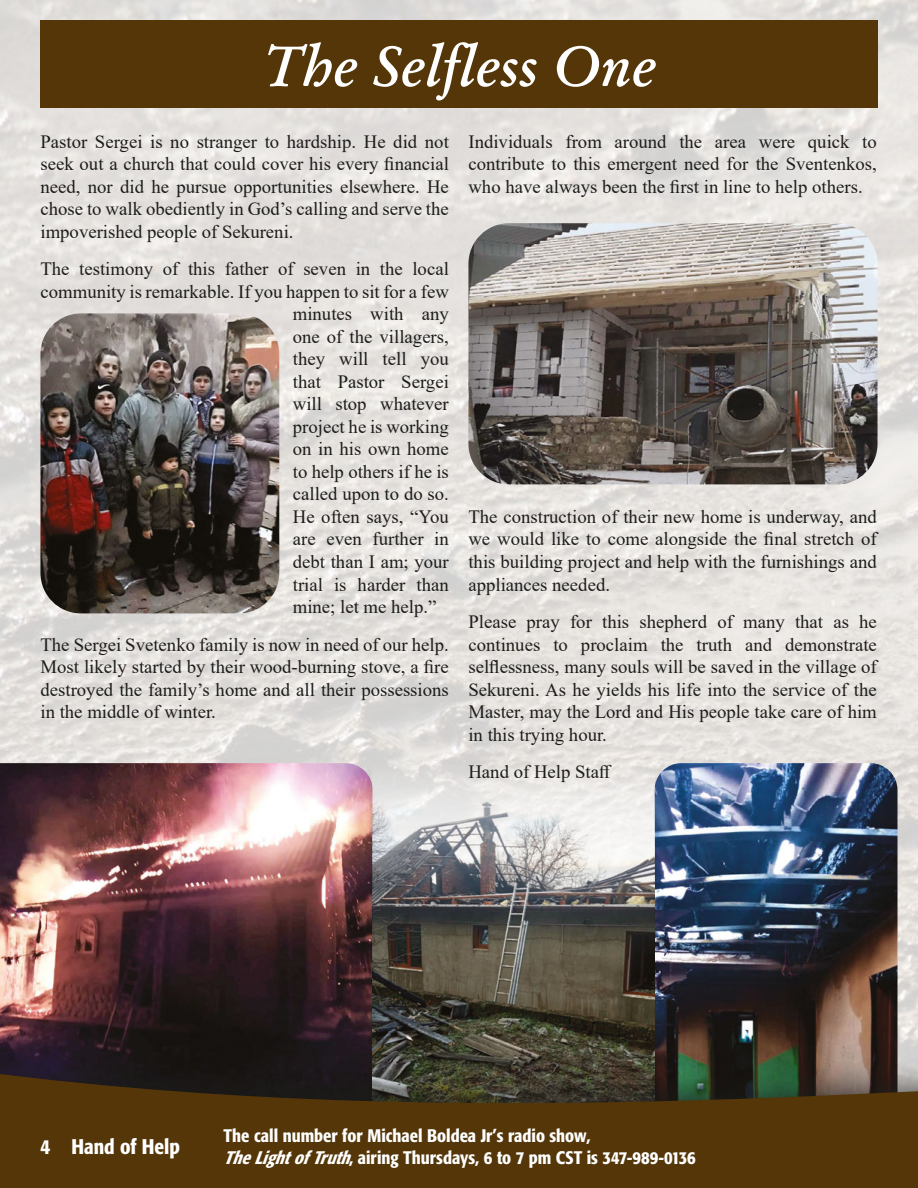
<style>
.page{position:relative;width:918px;height:1188px;background:#fff}
.page>*{position:absolute;margin:0;border:0;box-sizing:border-box;transform-origin:0 0}
.t1{font:italic 600 57px "Garamond";color:#fff}
.t2{font:500 condensed 21px "Formata";color:#fff}
.t3{font:18.75px/22.5px "Times New Roman";color:#1d1d1b;text-align:justify}
.t4{font:500 condensed 18px/21.6px "Formata";color:#fff}
.s1{font-style:italic}
</style>
<div class="page">
<img style="left:0;top:0;width:918px;height:1039px">
<img style="left:468px;top:223px;width:409px;height:261px">
<img style="left:0;top:763px;width:897px;height:276px">
<img style="left:40px;top:313px;width:239px;height:300px">
<div style="left:40px;top:20px;width:837px;height:88px;background:#543608"></div>
<div style="left:0;top:1039px;width:918px;height:149px;background:#1d1d1b;opacity:.8"></div>
<svg style="left:0;top:1072px;width:918px;height:116px;background:#4d350f"></svg>
<h1 class="t1" style="left:262px;top:28px;width:395px">The Selfless One</h1>
<p class="t3" style="left:40px;top:130px;width:410px">Pastor Sergei is no stranger to hardship. He did not seek out a church that could cover his every financial need, nor did he pursue opportunities elsewhere. He chose to walk obediently in God’s calling and serve the impoverished people of Sekureni.</p>
<p class="t3" style="left:40px;top:257px;width:410px">The testimony of this father of seven in the local</p>
<p class="t3" style="left:40px;top:280px;width:410px">community is remarkable. If you happen to sit for a few</p>
<p class="t3" style="left:293px;top:302px;width:158px">minutes with any</p>
<p class="t3" style="left:293px;top:325px;width:158px">one of the villagers,</p>
<p class="t3" style="left:293px;top:347px;width:158px">they will tell you</p>
<p class="t3" style="left:293px;top:370px;width:158px">that Pastor Sergei</p>
<p class="t3" style="left:293px;top:392px;width:158px">will stop whatever</p>
<p class="t3" style="left:293px;top:415px;width:158px">project he is working</p>
<p class="t3" style="left:293px;top:437px;width:158px">on in his own home</p>
<p class="t3" style="left:293px;top:460px;width:158px">to help others if he is</p>
<p class="t3" style="left:293px;top:482px;width:158px">called upon to do so.</p>
<p class="t3" style="left:293px;top:505px;width:158px">He often says, “You</p>
<p class="t3" style="left:293px;top:527px;width:158px">are even further in</p>
<p class="t3" style="left:293px;top:550px;width:158px">debt than I am; your</p>
<p class="t3" style="left:293px;top:572px;width:158px">trial is harder than</p>
<p class="t3" style="left:293px;top:595px;width:145px">mine; let me help.”</p>
<p class="t3" style="left:40px;top:632px;width:410px">The Sergei Svetenko family is now in need of our help.<br>Most likely started by their wood-burning stove, a fire destroyed the family’s home and all their possessions in the middle of winter.</p>
<p class="t3" style="left:468px;top:130px;width:410px">Individuals from around the area were quick to contribute to this emergent need for the Sventenkos, who have always been the first in line to help others.</p>
<p class="t3" style="left:468px;top:505px;width:410px">The construction of their new home is underway, and we would like to come alongside the final stretch of this building project and help with the furnishings and appliances needed.</p>
<p class="t3" style="left:468px;top:610px;width:410px">Please pray for this shepherd of many that as he continues to proclaim the truth and demonstrate selflessness, many souls will be saved in the village of Sekureni. As he yields his life into the service of the Master, may the Lord and His people take care of him in this trying hour.</p>
<p class="t3" style="left:468px;top:760px;width:145px">Hand of Help Staff</p>
<p class="t2" style="left:40px;top:1134px;width:141px">4 Hand of Help</p>
<p class="t4" style="left:224px;top:1125px;width:474px">The call number for Michael Boldea Jr’s radio show,<br><span class="s1">TheLightofTruth</span>, airing Thursdays, 6 to 7 pm CST is 347-989-0136</p>
</div>
